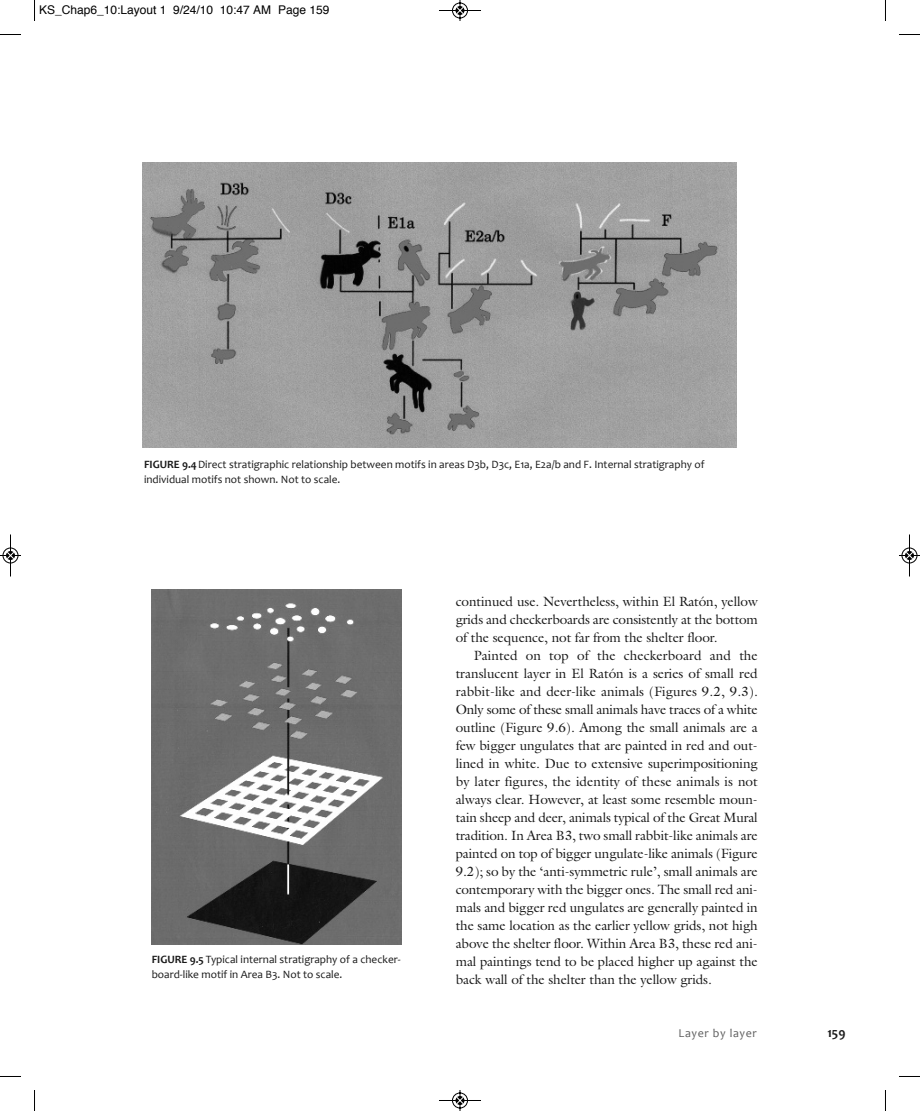
<style>
.page{position:relative;width:920px;height:1111px;background:#fff}
.page>*{position:absolute;margin:0;border:0;box-sizing:border-box;transform-origin:0 0}
.t1{font:13.5px/18px "Galliard";letter-spacing:-.005em;color:#191919;text-align:justify}
.t2{font:700 13.5px "Candara";color:#191919}
.t3{font:12px "Helvetica";color:#000}
.t4{font:12px "Candara";letter-spacing:.05em;color:#5e5e5e}
.t5{font:11.25px/15px "Candara";color:#191919}
.s1{font-weight:700}
</style>
<div class="page">
<img style="left:143px;top:162px;width:593px;height:285px">
<img style="left:151px;top:589px;width:250px;height:355px">
<svg style="left:34px;top:0;width:1px;height:21px"></svg>
<svg style="left:0;top:34px;width:21px;height:1px"></svg>
<svg style="left:885px;top:0;width:1px;height:21px"></svg>
<svg style="left:899px;top:34px;width:20px;height:1px"></svg>
<svg style="left:34px;top:1090px;width:1px;height:21px"></svg>
<svg style="left:0;top:1076px;width:21px;height:1px"></svg>
<svg style="left:885px;top:1090px;width:1px;height:21px"></svg>
<svg style="left:899px;top:1076px;width:20px;height:1px"></svg>
<svg style="left:439px;top:0;width:42px;height:21px"></svg>
<svg style="left:439px;top:1090px;width:42px;height:21px"></svg>
<svg style="left:0;top:534px;width:21px;height:43px"></svg>
<svg style="left:899px;top:534px;width:20px;height:43px"></svg>
<p class="t3" style="left:39px;top:4px;width:292px">KS_Chap6_10:Layout 1 9/24/10 10:47 AM Page 159</p>
<p class="t5" style="left:144px;top:457px;width:562px"><span class="s1">FIGURE 9.4</span>Direct stratigraphic relationship between motifs in areas D3b, D3c, e1a, e2a/b and F. Internal stratigraphy of individual motifs not shown. not to scale.</p>
<p class="t5" style="left:152px;top:951px;width:250px"><span class="s1">FIGURE 9.5</span> Typical internal stratigraphy of a checker&shy;board-like motif in Area B3. not to scale.</p>
<p class="t1" style="left:455px;top:592px;width:303px">continued use. Nevertheless, within El Ratón, yellow grids and checkerboards are consistently at the bottom of the sequence, not far from the shelter floor.</p>
<p class="t1" style="left:455px;top:646px;width:303px;text-indent:18px">Painted on top of the checkerboard and the translucent layer in El Ratón is a series of small red rabbit-like and deer-like animals (Figures 9.2, 9.3).<br>Only some of these small animals have traces of a white outline (Figure 9.6). Among the small animals are a few bigger ungulates that are painted in red and out&shy;lined in white. Due to extensive superimpositioning by later figures, the identity of these animals is not always clear. However, at least some resemble moun&shy;tain sheep and deer, animals typical of the Great Mural tradition. In Area B3, two small rabbit-like animals are painted on top of bigger ungulate-like animals (Figure 9.2); so by the ‘anti-symmetric rule’, small animals are contemporary with the bigger ones. The small red ani&shy;mals and bigger red ungulates are generally painted in the same location as the earlier yellow grids, not high above the shelter floor. Within Area B3, these red ani&shy;mal paintings tend to be placed higher up against the back wall of the shelter than the yellow grids.</p>
<p class="t4" style="left:678px;top:1025px;width:80px">Layer by layer</p>
<p class="t2" style="left:827px;top:1024px;width:20px">159</p>
</div>
